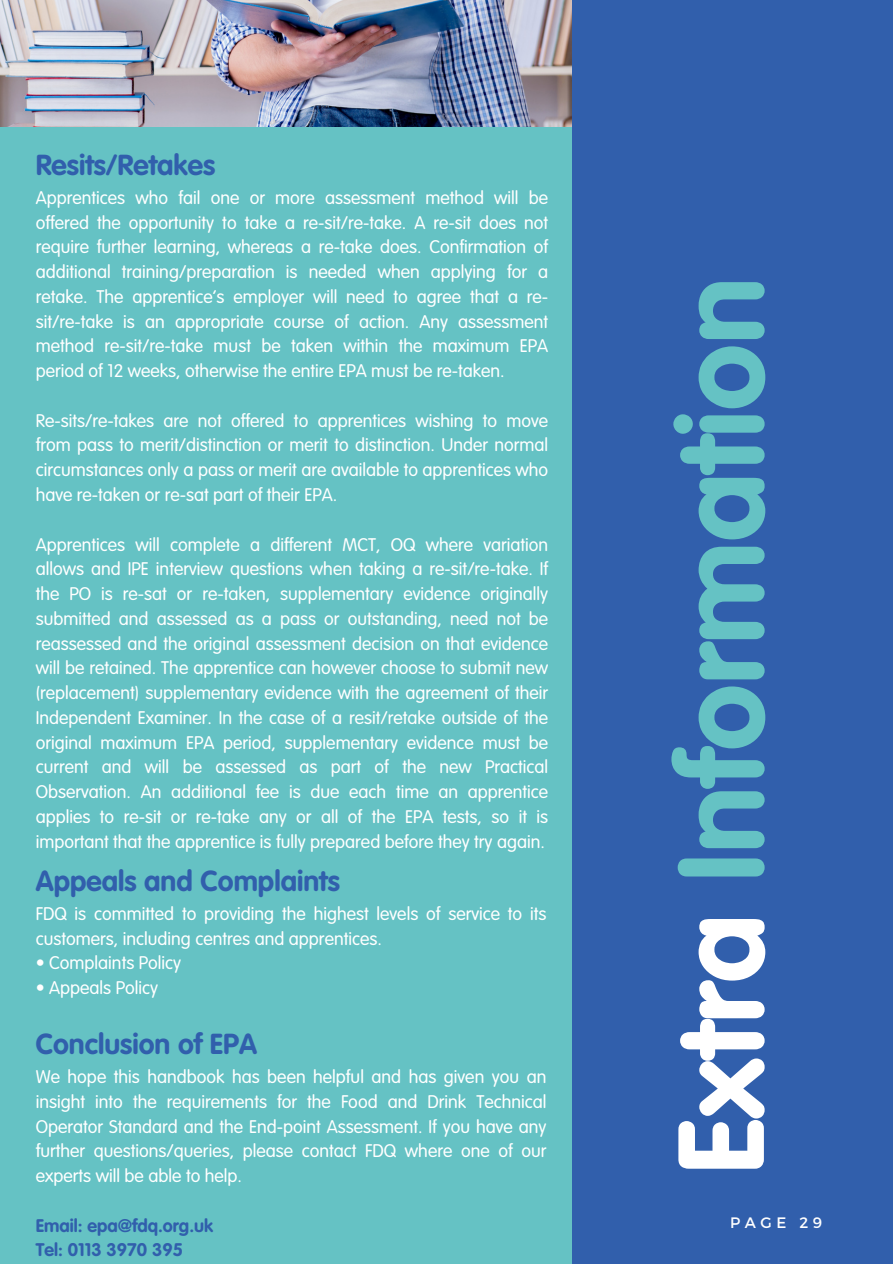
<style>
.page{position:relative;width:893px;height:1264px;background:#fff}
.page>*{position:absolute;margin:0;border:0;box-sizing:border-box;transform-origin:0 0}
.t1{font:700 120px "VAG Rounded Std";color:#65c2c4}
.t2{font:700 28.5px "VAG Rounded Std";color:#315fac}
.t3{font:300 18px/24.8px "VAG Rounded Std";color:#fff;text-align:justify}
.t4{font:700 18px/24.8px "VAG Rounded Std";color:#315fac}
.t5{font:15.15px "Montserrat";letter-spacing:.3em;color:#fff}
.s1{color:#fff}
</style>
<div class="page">
<div style="left:0;top:0;width:892px;height:1263px;background:#65c2c4"></div>
<img style="left:0;top:0;width:571px;height:126px">
<div style="left:571px;top:0;width:321px;height:1263px;background:#315fac"></div>
<h2 class="t2" style="left:36px;top:153px;width:181px">Resits/Retakes</h2>
<p class="t3" style="left:36px;top:187px;width:514px">Apprentices who fail one or more assessment method will be offered the opportunity to take a re-sit/re-take. A re-sit does not require further learning, whereas a re-take does. Confirmation of additional training/preparation is needed when applying for a retake. The apprentice’s employer will need to agree that a re&shy;sit/re-take is an appropriate course of action. Any assessment method re-sit/re-take must be taken within the maximum EPA period of 12 weeks, otherwise the entire EPA must be re-taken.</p>
<p class="t3" style="left:36px;top:409px;width:514px">Re-sits/re-takes are not offered to apprentices wishing to move from pass to merit/distinction or merit to distinction. Under normal circumstances only a pass or merit are available to apprentices who have re-taken or re-sat part of their EPA.</p>
<p class="t3" style="left:36px;top:533px;width:514px">Apprentices will complete a different MCT, OQ where variation allows and IPE interview questions when taking a re-sit/re-take. If the PO is re-sat or re-taken, supplementary evidence originally submitted and assessed as a pass or outstanding, need not be reassessed and the original assessment decision on that evidence will be retained. The apprentice can however choose to submit new (replacement) supplementary evidence with the agreement of their Independent Examiner. In the case of a resit/retake outside of the original maximum EPA period, supplementary evidence must be current and will be assessed as part of the new Practical Observation. An additional fee is due each time an apprentice applies to re-sit or re-take any or all of the EPA tests, so it is important that the apprentice is fully prepared before they try again.</p>
<h1 class="t1" style="left:671px;top:1174px;width:898px;rotate:-90deg"><span class="s1">Extra</span> Information</h1>
<h2 class="t2" style="left:36px;top:868px;width:305px">Appeals and Complaints</h2>
<p class="t3" style="left:36px;top:902px;width:512px">FDQ is committed to providing the highest levels of service to its customers, including centres and apprentices.</p>
<p class="t3" style="left:36px;top:952px;width:147px">• Complaints Policy</p>
<p class="t3" style="left:36px;top:976px;width:124px">• Appeals Policy</p>
<h2 class="t2" style="left:36px;top:1031px;width:223px">Conclusion of EPA</h2>
<p class="t3" style="left:36px;top:1065px;width:512px">We hope this handbook has been helpful and has given you an insight into the requirements for the Food and Drink Technical Operator Standard and the End-point Assessment. If you have any further questions/queries, please contact FDQ where one of our experts will be able to help.</p>
<p class="t4" style="left:36px;top:1214px;width:179px">Email: epa@fdq.org.uk<br>Tel: 0113 3970 395</p>
<p class="t5" style="left:730px;top:1212px;width:93px">PAGE 29</p>
</div>
